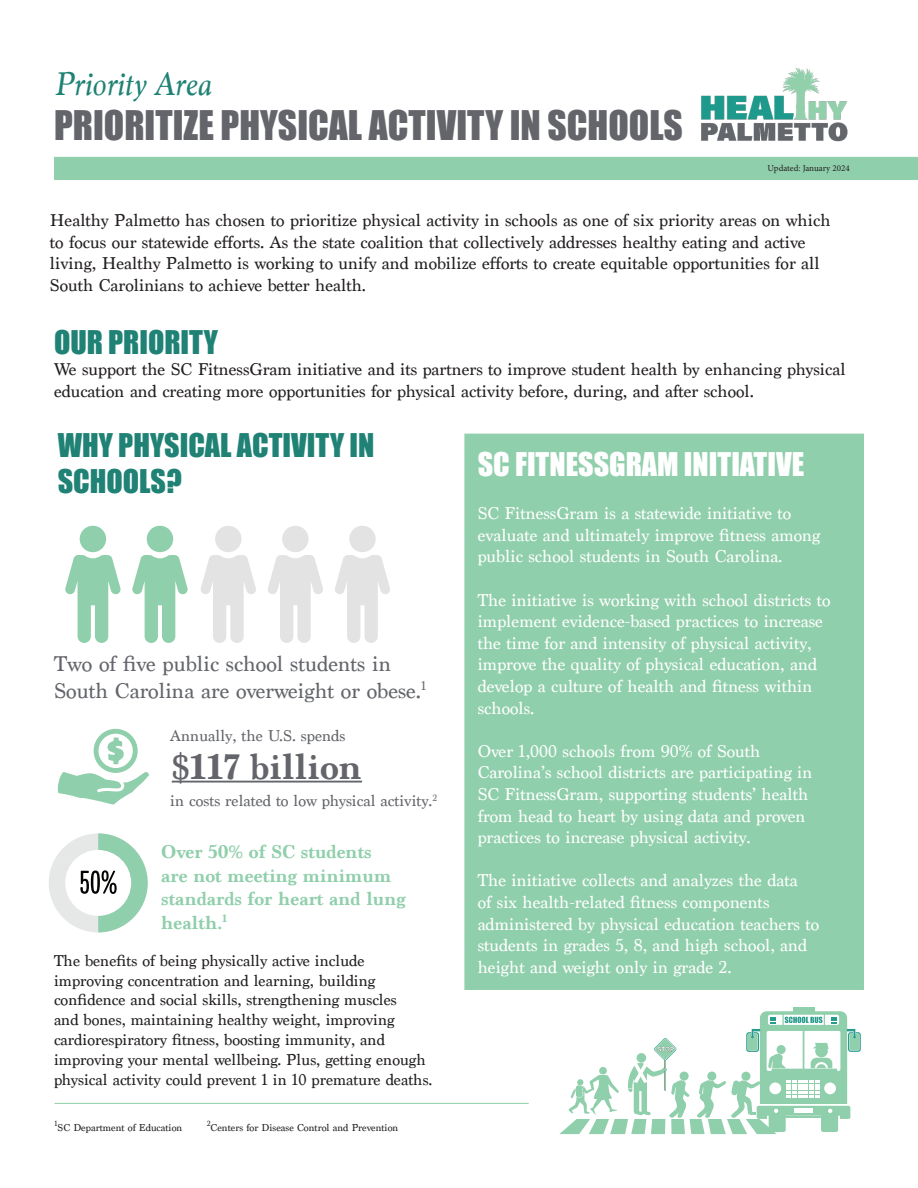
<style>
.page{position:relative;width:918px;height:1188px;background:#fff}
.page>*{position:absolute;margin:0;border:0;box-sizing:border-box;transform-origin:0 0}
.t1{font:37.5px "Impact";color:#63656a}
.t2{font:700 37.5px "Marion";color:#63656a}
.t3{font:italic 34.5px "Marion";color:#1f8275}
.t4{font:30px/36px "Impact";color:#1f8275}
.t5{font:30px "Impact";color:#fff}
.t6{font:22.5px/27px "Marion";color:#63656a}
.t7{font:700 19.5px/23.4px "Marion";color:#90cfab}
.t8{font:18px/21.6px "Marion";color:#fff}
.t9{font:18px/21.6px "Marion";color:#231f20}
.t10{font:16.5px/19.8px "Marion";color:#231f20}
.t11{font:16.5px "Marion";color:#63656a}
.t12{font:10.5px "Marion";color:#231f20}
.t13{font:9px "Minion Pro";color:#231f20}
</style>
<div class="page">
<img style="left:701px;top:67px;width:147px;height:75px">
<div style="left:54px;top:157px;width:864px;height:23px;background:#90cfab"></div>
<svg style="left:268px;top:555px;width:55px;height:88px"></svg>
<div style="left:282px;top:526px;width:27px;height:26px;background:#e3e3e3;border-radius:50%"></div>
<hr style="left:55px;top:1103px;width:474px;height:1px;background:#92d0ac">
<div style="left:464px;top:434px;width:400px;height:556px;background:#90cfab"></div>
<svg style="left:201px;top:555px;width:55px;height:88px"></svg>
<div style="left:215px;top:526px;width:27px;height:26px;background:#e3e3e3;border-radius:50%"></div>
<svg style="left:335px;top:555px;width:55px;height:88px"></svg>
<div style="left:349px;top:526px;width:27px;height:26px;background:#e3e3e3;border-radius:50%"></div>
<svg style="left:49px;top:833px;width:99px;height:99px"></svg>
<hr style="left:172px;top:781px;width:190px;height:2px;background:#63656a">
<svg style="left:57px;top:729px;width:92px;height:76px"></svg>
<div style="left:793px;top:1007px;width:21px;height:6px;background:#90cfab"></div>
<svg style="left:559px;top:1011px;width:302px;height:123px"></svg>
<svg style="left:132px;top:555px;width:56px;height:88px"></svg>
<div style="left:147px;top:526px;width:26px;height:26px;background:#90cfab;border-radius:50%"></div>
<svg style="left:65px;top:555px;width:56px;height:88px"></svg>
<div style="left:80px;top:526px;width:26px;height:26px;background:#90cfab;border-radius:50%"></div>
<p class="t3" style="left:54px;top:61px;width:159px">Priority Area</p>
<p class="t1" style="left:54px;top:96px;width:630px">PRIORITIZE PHYSICAL ACTIVITY IN SCHOOLS</p>
<p class="t13" style="left:768px;top:162px;width:84px">Updated: January 2024</p>
<p class="t9" style="left:50px;top:210px;width:782px">Healthy Palmetto has chosen to prioritize physical activity in schools as one of six priority areas on which to focus our statewide efforts. As the state coalition that collectively addresses healthy eating and active living, Healthy Palmetto is working to unify and mobilize efforts to create equitable opportunities for all South Carolinians to achieve better health.</p>
<p class="t4" style="left:54px;top:323px;width:166px">OUR PRIORITY</p>
<p class="t9" style="left:54px;top:359px;width:793px">We support the SC FitnessGram initiative and its partners to improve student health by enhancing physical education and creating more opportunities for physical activity before, during, and after school.</p>
<p class="t4" style="left:58px;top:427px;width:318px">WHY PHYSICAL ACTIVITY IN<br>SCHOOLS?</p>
<p class="t6" style="left:54px;top:650px;width:374px">Two of five public school students in<br>South Carolina are overweight or obese.<sup>1</sup></p>
<p class="t11" style="left:170px;top:726px;width:177px">Annually, the U.S. spends</p>
<p class="t2" style="left:172px;top:744px;width:192px">$117 billion</p>
<p class="t11" style="left:170px;top:791px;width:268px">in costs related to low physical activity.<sup>2</sup></p>
<p class="t7" style="left:161px;top:841px;width:246px">Over 50% of SC students<br>are not meeting minimum standards for heart and lung health.<sup>1</sup></p>
<p class="t10" style="left:54px;top:951px;width:312px">The benefits of being physically active include</p>
<p class="t10" style="left:54px;top:971px;width:380px">improving concentration and learning, building confidence and social skills, strengthening muscles<br>and bones, maintaining healthy weight, improving cardiorespiratory fitness, boosting immunity, and improving your mental wellbeing. Plus, getting enough physical activity could prevent 1 in 10 premature deaths.</p>
<p class="t12" style="left:55px;top:1121px;width:129px"><sup>1</sup>SC Department of Education</p>
<p class="t12" style="left:207px;top:1121px;width:193px"><sup>2</sup>Centers for Disease Control and Prevention</p>
<p class="t5" style="left:478px;top:441px;width:328px">SC FITNESSGRAM INITIATIVE</p>
<p class="t8" style="left:478px;top:503px;width:344px">SC FitnessGram is a statewide initiative to evaluate and ultimately improve fitness among public school students in South Carolina.</p>
<p class="t8" style="left:478px;top:589px;width:354px">The initiative is working with school districts to implement evidence-based practices to increase the time for and intensity of physical activity, improve the quality of physical education, and develop a culture of health and fitness within schools.</p>
<p class="t8" style="left:478px;top:740px;width:336px">Over 1,000 schools from 90% of South Carolina’s school districts are participating in SC FitnessGram, supporting students’ health from head to heart by using data and proven practices to increase physical activity.</p>
<p class="t8" style="left:478px;top:870px;width:343px">The initiative collects and analyzes the data<br>of six health-related fitness components administered by physical education teachers to students in grades 5, 8, and high school, and height and weight only in grade 2.</p>
</div>
